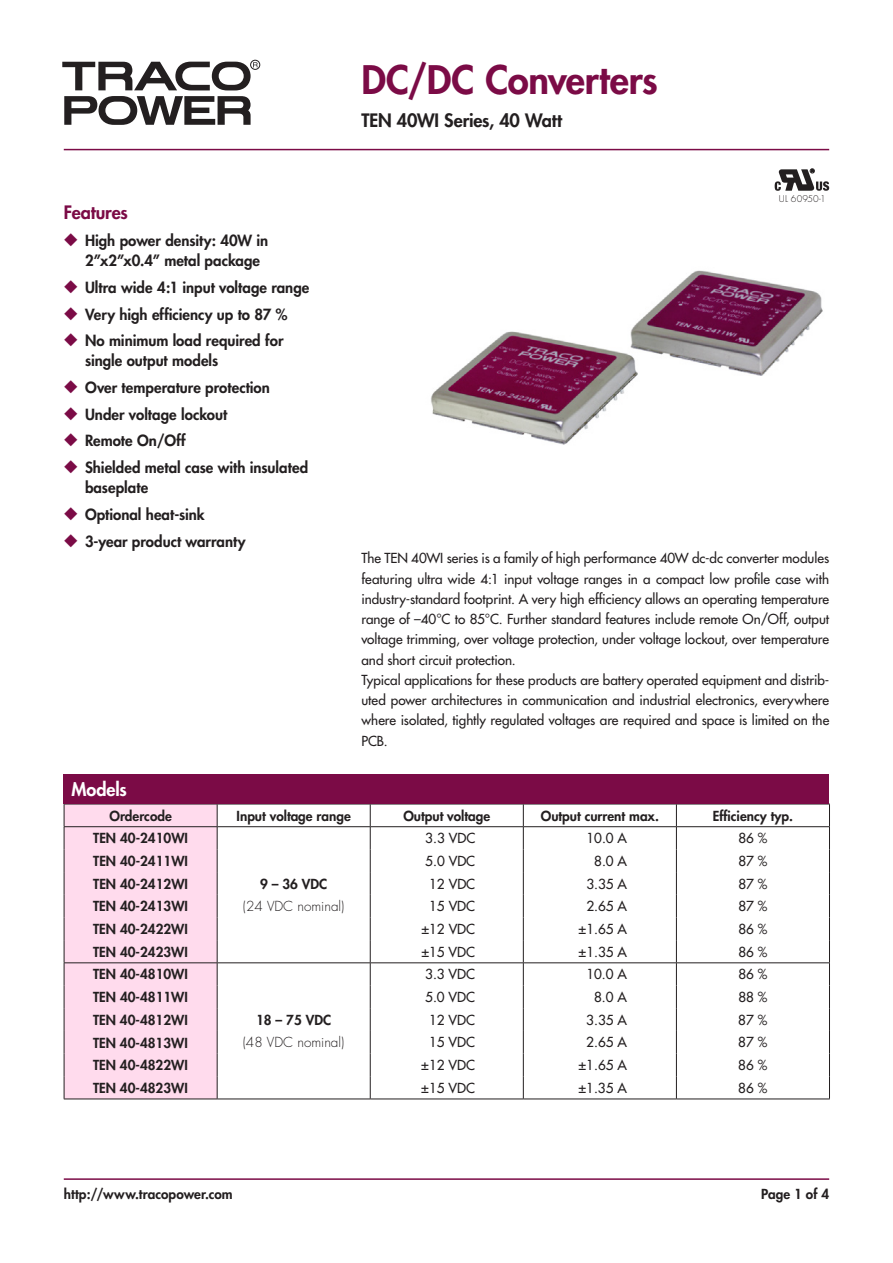
<style>
.page{position:relative;width:893px;height:1263px;background:#fff}
.page>*{position:absolute;margin:0;border:0;box-sizing:border-box;transform-origin:0 0}
.t1{font:800 38.25px "Futura";letter-spacing:-.005em;color:#7b0b46}
.t2{font:800 18px "Futura";letter-spacing:-.01em;color:#231f20}
.t3{font:800 18px "Futura";letter-spacing:-.01em;color:#7b0b46}
.t4{font:800 18px "Futura";letter-spacing:-.005em;color:#fff}
.t5{font:800 15px/20.2px "Futura";color:#231f20}
.t6{font:13.5px/20.2px "Futura";color:#231f20}
.t7{font:800 13.5px "Futura";color:#231f20}
.t8{font:300 13.5px "Futura";color:#231f20}
.t9{font:300 9px "Futura";letter-spacing:.01em;color:#231f20}
.s1{color:#7b0b46}
</style>
<div class="page">
<div style="left:250px;top:60px;width:10px;height:10px;border:1px solid #231f20;border-radius:50%"></div>
<svg style="left:64px;top:96px;width:187px;height:29px"></svg>
<svg style="left:62px;top:62px;width:196px;height:28px"></svg>
<hr style="left:64px;top:1178px;width:765px;height:2px;background:#7b0b46">
<hr style="left:64px;top:149px;width:765px;height:1px;background:#7b0b46">
<img style="left:431px;top:270px;width:392px;height:175px">
<div style="left:65px;top:805px;width:152px;height:294px;background:#ffdbed"></div>
<hr style="left:64px;top:804px;width:153px;height:1px;background:#231f20">
<hr style="left:217px;top:804px;width:153px;height:1px;background:#231f20">
<hr style="left:370px;top:804px;width:153px;height:1px;background:#231f20">
<hr style="left:523px;top:804px;width:153px;height:1px;background:#231f20">
<hr style="left:676px;top:804px;width:154px;height:1px;background:#231f20">
<hr style="left:64px;top:826px;width:153px;height:1px;background:#231f20">
<hr style="left:217px;top:826px;width:153px;height:1px;background:#231f20">
<hr style="left:370px;top:826px;width:153px;height:1px;background:#231f20">
<hr style="left:523px;top:826px;width:153px;height:1px;background:#231f20">
<hr style="left:676px;top:826px;width:154px;height:1px;background:#231f20">
<hr style="left:64px;top:962px;width:153px;height:1px;background:#231f20">
<hr style="left:217px;top:962px;width:153px;height:1px;background:#231f20">
<hr style="left:370px;top:962px;width:153px;height:1px;background:#231f20">
<hr style="left:523px;top:962px;width:153px;height:1px;background:#231f20">
<hr style="left:676px;top:962px;width:154px;height:1px;background:#231f20">
<svg style="left:64px;top:804px;width:1px;height:295px"></svg>
<svg style="left:217px;top:804px;width:1px;height:295px"></svg>
<svg style="left:370px;top:804px;width:1px;height:295px"></svg>
<svg style="left:523px;top:804px;width:1px;height:295px"></svg>
<svg style="left:676px;top:804px;width:1px;height:295px"></svg>
<svg style="left:829px;top:804px;width:1px;height:295px"></svg>
<hr style="left:64px;top:1099px;width:153px;height:1px;background:#231f20">
<hr style="left:217px;top:1099px;width:153px;height:1px;background:#231f20">
<hr style="left:370px;top:1099px;width:153px;height:1px;background:#231f20">
<hr style="left:523px;top:1099px;width:153px;height:1px;background:#231f20">
<hr style="left:676px;top:1099px;width:154px;height:1px;background:#231f20">
<div style="left:64px;top:774px;width:765px;height:30px;background:#7b0b46"></div>
<svg style="left:775px;top:169px;width:54px;height:22px"></svg>
<h2 class="t3" style="left:64px;top:201px;width:66px">Features</h2>
<p class="t5" style="left:85px;top:230px;width:185px;text-indent:-21px"><span class="s1">◆</span> High power density: 40W in<br>2”x2”x0.4” metal package</p>
<p class="t5" style="left:64px;top:277px;width:247px"><span class="s1">◆</span> Ultra wide 4:1 input voltage range</p>
<p class="t5" style="left:64px;top:304px;width:225px"><span class="s1">◆</span> Very high efficiency up to 87 %</p>
<p class="t5" style="left:85px;top:331px;width:200px;text-indent:-21px"><span class="s1">◆</span> No minimum load required for single output models</p>
<p class="t5" style="left:64px;top:377px;width:208px"><span class="s1">◆</span> Over temperature protection</p>
<p class="t5" style="left:64px;top:404px;width:165px"><span class="s1">◆</span> Under voltage lockout</p>
<p class="t5" style="left:64px;top:431px;width:124px"><span class="s1">◆</span> Remote On/Off</p>
<p class="t5" style="left:85px;top:457px;width:225px;text-indent:-21px"><span class="s1">◆</span> Shielded metal case with insulated baseplate</p>
<p class="t5" style="left:64px;top:504px;width:142px"><span class="s1">◆</span> Optional heat-sink</p>
<p class="t5" style="left:64px;top:531px;width:183px"><span class="s1">◆</span> 3-year product warranty</p>
<h2 class="t4" style="left:72px;top:778px;width:57px">Models</h2>
<h1 class="t1" style="left:361px;top:56px;width:298px">DC/DC Converters</h1>
<h2 class="t2" style="left:361px;top:109px;width:202px">TEN 40WI Series, 40 Watt</h2>
<p class="t9" style="left:779px;top:193px;width:48px">UL 60950-1</p>
<p class="t6" style="left:361px;top:548px;width:469px">The TEN 40WI series is a family of high performance 40W dc-dc converter modules featuring ultra wide 4:1 input voltage ranges in a compact low profile case with industry-standard footprint. A very high efficiency allows an operating temperature range of –40°C to 85°C. Further standard features include remote On/Off, output voltage trimming, over voltage protection, under voltage lockout, over temperature and short circuit protection.<br>Typical applications for these products are battery operated equipment and distrib&shy;uted power architectures in communication and industrial electronics, everywhere where isolated, tightly regulated voltages are required and space is limited on the PCB.</p>
<p class="t7" style="left:109px;top:807px;width:64px">Ordercode</p>
<p class="t7" style="left:237px;top:807px;width:116px">Input voltage range</p>
<p class="t7" style="left:403px;top:807px;width:88px">Output voltage</p>
<p class="t7" style="left:541px;top:807px;width:120px">Output current max.</p>
<p class="t7" style="left:713px;top:807px;width:82px">Efficiency typ.</p>
<p class="t7" style="left:93px;top:830px;width:96px">TEN 40-2410WI</p>
<p class="t6" style="left:425px;top:828px;width:51px">3.3 VDC</p>
<p class="t6" style="left:586px;top:828px;width:42px">10.0 A</p>
<p class="t6" style="left:738px;top:828px;width:31px">86 %</p>
<p class="t7" style="left:93px;top:852px;width:96px">TEN 40-2411WI</p>
<p class="t6" style="left:425px;top:851px;width:51px">5.0 VDC</p>
<p class="t6" style="left:594px;top:851px;width:34px">8.0 A</p>
<p class="t6" style="left:738px;top:851px;width:31px">87 %</p>
<p class="t7" style="left:93px;top:875px;width:96px">TEN 40-2412WI</p>
<p class="t7" style="left:260px;top:875px;width:69px">9 – 36 VDC</p>
<p class="t6" style="left:429px;top:874px;width:48px">12 VDC</p>
<p class="t6" style="left:586px;top:874px;width:42px">3.35 A</p>
<p class="t6" style="left:738px;top:874px;width:31px">87 %</p>
<p class="t7" style="left:93px;top:898px;width:96px">TEN 40-2413WI</p>
<p class="t8" style="left:243px;top:898px;width:103px">(24 VDC nominal)</p>
<p class="t6" style="left:429px;top:896px;width:48px">15 VDC</p>
<p class="t6" style="left:586px;top:896px;width:42px">2.65 A</p>
<p class="t6" style="left:738px;top:896px;width:31px">87 %</p>
<p class="t7" style="left:93px;top:920px;width:96px">TEN 40-2422WI</p>
<p class="t6" style="left:421px;top:919px;width:55px">±12 VDC</p>
<p class="t6" style="left:579px;top:919px;width:50px">±1.65 A</p>
<p class="t6" style="left:738px;top:919px;width:31px">86 %</p>
<p class="t7" style="left:93px;top:943px;width:96px">TEN 40-2423WI</p>
<p class="t6" style="left:421px;top:942px;width:55px">±15 VDC</p>
<p class="t6" style="left:579px;top:942px;width:50px">±1.35 A</p>
<p class="t6" style="left:738px;top:942px;width:31px">86 %</p>
<p class="t7" style="left:93px;top:966px;width:96px">TEN 40-4810WI</p>
<p class="t6" style="left:425px;top:964px;width:51px">3.3 VDC</p>
<p class="t6" style="left:586px;top:964px;width:42px">10.0 A</p>
<p class="t6" style="left:738px;top:964px;width:31px">86 %</p>
<p class="t7" style="left:93px;top:989px;width:96px">TEN 40-4811WI</p>
<p class="t6" style="left:425px;top:987px;width:51px">5.0 VDC</p>
<p class="t6" style="left:594px;top:987px;width:34px">8.0 A</p>
<p class="t6" style="left:738px;top:987px;width:31px">88 %</p>
<p class="t7" style="left:93px;top:1011px;width:96px">TEN 40-4812WI</p>
<p class="t7" style="left:256px;top:1011px;width:77px">18 – 75 VDC</p>
<p class="t6" style="left:429px;top:1010px;width:48px">12 VDC</p>
<p class="t6" style="left:586px;top:1010px;width:42px">3.35 A</p>
<p class="t6" style="left:738px;top:1010px;width:31px">87 %</p>
<p class="t7" style="left:93px;top:1034px;width:96px">TEN 40-4813WI</p>
<p class="t8" style="left:243px;top:1034px;width:103px">(48 VDC nominal)</p>
<p class="t6" style="left:429px;top:1032px;width:48px">15 VDC</p>
<p class="t6" style="left:586px;top:1032px;width:42px">2.65 A</p>
<p class="t6" style="left:738px;top:1032px;width:31px">87 %</p>
<p class="t7" style="left:93px;top:1057px;width:96px">TEN 40-4822WI</p>
<p class="t6" style="left:421px;top:1055px;width:55px">±12 VDC</p>
<p class="t6" style="left:578px;top:1055px;width:50px">±1.65 A</p>
<p class="t6" style="left:738px;top:1055px;width:31px">86 %</p>
<p class="t7" style="left:93px;top:1079px;width:96px">TEN 40-4823WI</p>
<p class="t6" style="left:421px;top:1078px;width:55px">±15 VDC</p>
<p class="t6" style="left:578px;top:1078px;width:50px">±1.35 A</p>
<p class="t6" style="left:738px;top:1078px;width:31px">86 %</p>
<p class="t7" style="left:64px;top:1185px;width:170px">http://www.tracopower.com</p>
<p class="t7" style="left:761px;top:1185px;width:69px">Page 1 of 4</p>
</div>
